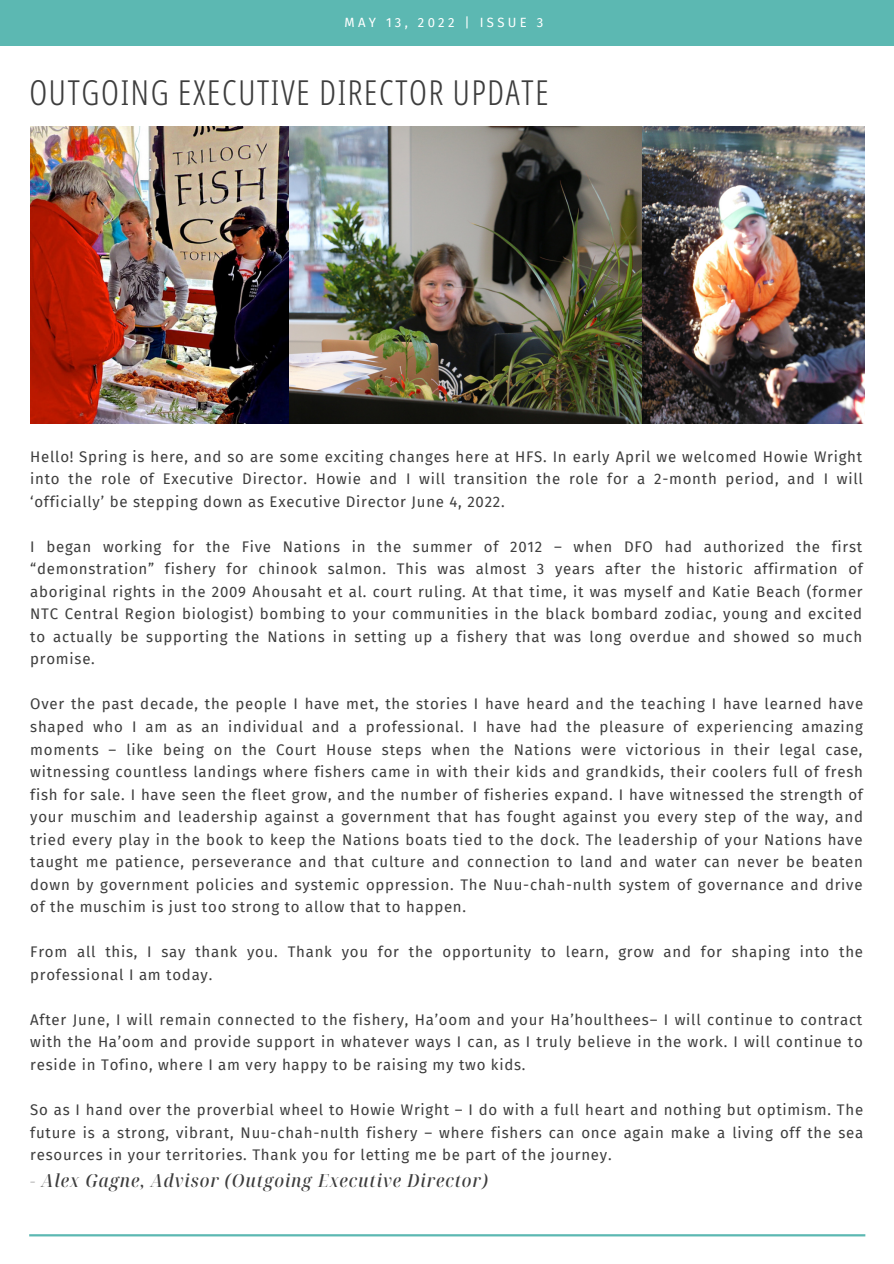
<style>
.page{position:relative;width:894px;height:1264px;background:#fff}
.page>*{position:absolute;margin:0;border:0;box-sizing:border-box;transform-origin:0 0}
.t1{font:300 extra-condensed 34.5px "Noto Sans Display";letter-spacing:.05em;color:#3d3d3d}
.t2{font:italic 500 semi-condensed 18px "Noto Serif Display";letter-spacing:.05em;color:#3d3d3d}
.t3{font:15px/22.5px "Fira Sans";letter-spacing:.05em;color:#3d3d3d;text-align:justify}
.t4{font:13.05px "Fira Sans";letter-spacing:.25em;color:#fff}
</style>
<div class="page">
<div style="left:0;top:0;width:893px;height:45px;background:#5cb8b2"></div>
<img style="left:288px;top:127px;width:575px;height:296px">
<img style="left:30px;top:127px;width:258px;height:296px">
<hr style="left:29px;top:1234px;width:836px;height:2px;background:#5cb8b2">
<p class="t4" style="left:344px;top:15px;width:200px">MAY 13, 2022 | ISSUE 3</p>
<p class="t1" style="left:29px;top:68px;width:520px">OUTGOING EXECUTIVE DIRECTOR UPDATE</p>
<p class="t3" style="left:30px;top:445px;width:834px">Hello! Spring is here, and so are some exciting changes here at HFS. In early April we welcomed Howie Wright into the role of Executive Director. Howie and I will transition the role for a 2-month period, and I will ‘officially’ be stepping down as Executive Director June 4, 2022.</p>
<p class="t3" style="left:30px;top:535px;width:834px">I began working for the Five Nations in the summer of 2012 – when DFO had authorized the first “demonstration” fishery for chinook salmon. This was almost 3 years after the historic affirmation of aboriginal rights in the 2009 Ahousaht et al. court ruling. At that time, it was myself and Katie Beach (former NTC Central Region biologist) bombing to your communities in the black bombard zodiac, young and excited to actually be supporting the Nations in setting up a fishery that was long overdue and showed so much promise.</p>
<p class="t3" style="left:30px;top:693px;width:834px">Over the past decade, the people I have met, the stories I have heard and the teaching I have learned have shaped who I am as an individual and a professional. I have had the pleasure of experiencing amazing moments – like being on the Court House steps when the Nations were victorious in their legal case, witnessing countless landings where fishers came in with their kids and grandkids, their coolers full of fresh fish for sale. I have seen the fleet grow, and the number of fisheries expand. I have witnessed the strength of your muschim and leadership against a government that has fought against you every step of the way, and tried every play in the book to keep the Nations boats tied to the dock. The leadership of your Nations have taught me patience, perseverance and that culture and connection to land and water can never be beaten down by government policies and systemic oppression. The Nuu-chah-nulth system of governance and drive of the muschim is just too strong to allow that to happen.</p>
<p class="t3" style="left:30px;top:941px;width:834px">From all this, I say thank you. Thank you for the opportunity to learn, grow and for shaping into the professional I am today.</p>
<p class="t3" style="left:30px;top:1008px;width:833px">After June, I will remain connected to the fishery, Ha’oom and your Ha’houlthees– I will continue to contract with the Ha’oom and provide support in whatever ways I can, as I truly believe in the work. I will continue to reside in Tofino, where I am very happy to be raising my two kids.</p>
<p class="t3" style="left:30px;top:1098px;width:834px">So as I hand over the proverbial wheel to Howie Wright – I do with a full heart and nothing but optimism. The future is a strong, vibrant, Nuu-chah-nulth fishery – where fishers can once again make a living off the sea resources in your territories. Thank you for letting me be part of the journey.</p>
<p class="t2" style="left:30px;top:1167px;width:459px">- Alex Gagne, Advisor (Outgoing Executive Director)</p>
</div>
